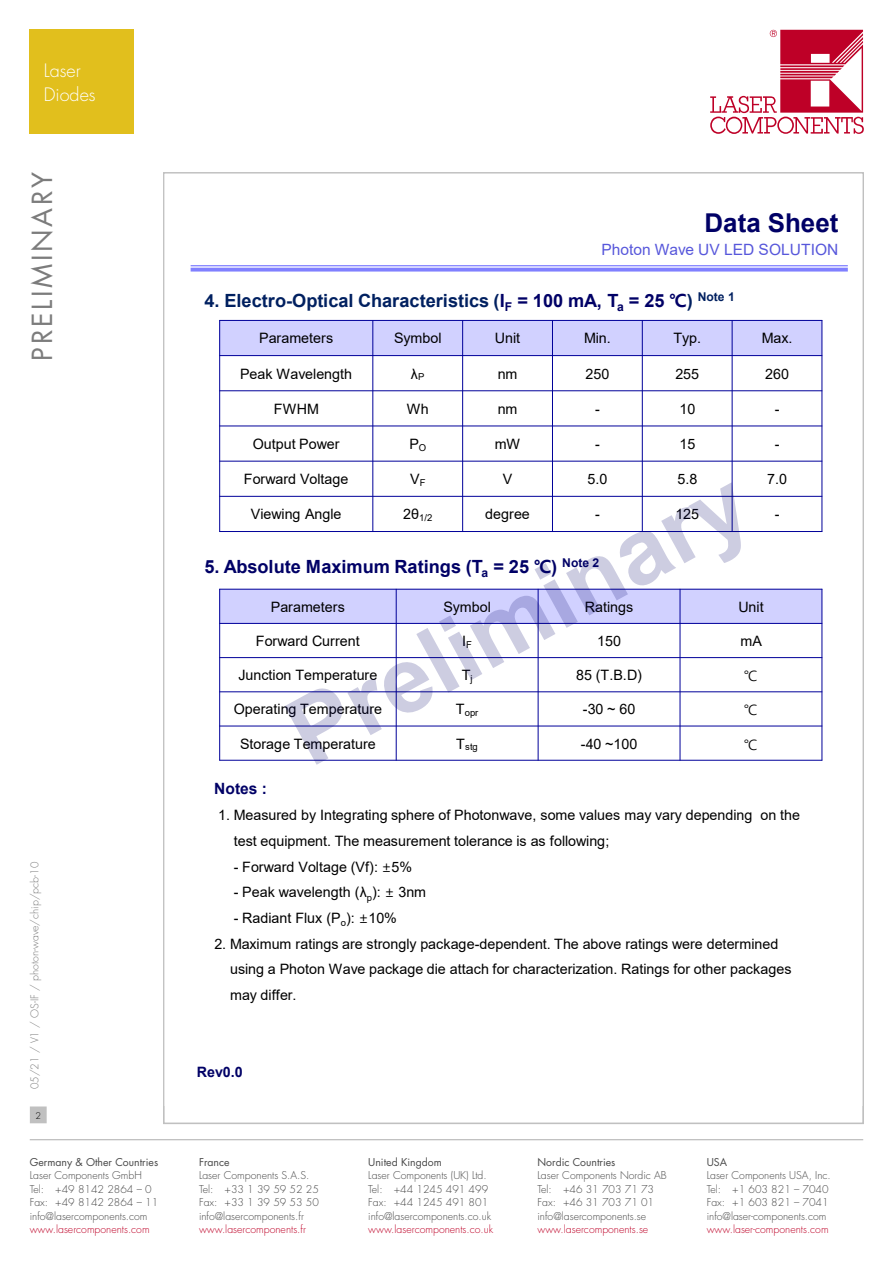
<style>
.page{position:relative;width:893px;height:1263px;background:#fff}
.page>*{position:absolute;margin:0;border:0;box-sizing:border-box;transform-origin:0 0}
.t1{font:27px "Futura Std";letter-spacing:.1em;color:#7c7c7c}
.t2{font:700 25.95px "Arial";color:#006}
.t3{font:700 18.15px "Arial";color:#002060}
.t4{font:700 18.15px "Arial";color:#006}
.t5{font:300 18px/24px "Futura Std";color:#fff}
.t6{font:15.6px "Arial";color:#5757db}
.t7{font:700 15.6px "Arial";color:#006}
.t8{font:14.4px "Arial";color:#000}
.t9{font:14.25px/25.7px "Arial";color:#000}
.t10{font:700 14.25px "Arial";color:#006}
.t11{font:14.25px "Malgun Gothic";color:#000}
.t12{font:300 10.5px/13.5px "Futura Std";color:#484848}
.t13{font:300 10.5px "Futura Std";color:#be0027}
.t14{font:10.5px "Futura Std";color:#484848}
.t15{font:300 10.5px "Futura Std";color:#7c7c7c}
.t16{font:9.45px "Arial";color:#000}
.t17{font:300 9px "Futura Std";color:#000}
.s1{color:#006}
.s2{font-family:"Malgun Gothic";color:#006}
.s3{font-family:"Malgun Gothic"}
</style>
<div class="page">
<svg style="left:710px;top:30px;width:153px;height:104px"></svg>
<hr style="left:30px;top:1139px;width:833px;height:1px;background:#c0c0c0">
<div style="left:31px;top:1107px;width:15px;height:16px;background:#c0c0c0"></div>
<div style="left:30px;top:1106px;width:17px;height:17px;border:1px solid #c0c0c0"></div>
<hr style="left:191px;top:265px;width:657px;height:1px;background:#8b8bff">
<hr style="left:191px;top:268px;width:657px;height:4px;background:#00f;opacity:.5">
<div style="left:220px;top:589px;width:176px;height:34px;background:#d1d1ff"></div>
<div style="left:680px;top:589px;width:142px;height:34px;background:#d1d1ff"></div>
<hr style="left:219px;top:623px;width:603px;height:1px;background:#009">
<hr style="left:219px;top:657px;width:603px;height:1px;background:#009">
<hr style="left:219px;top:691px;width:603px;height:1px;background:#009">
<hr style="left:219px;top:726px;width:603px;height:1px;background:#009">
<hr style="left:219px;top:589px;width:1px;height:171px;background:#009">
<hr style="left:822px;top:589px;width:1px;height:171px;background:#009">
<hr style="left:219px;top:589px;width:603px;height:1px;background:#009">
<hr style="left:219px;top:760px;width:603px;height:1px;background:#009">
<div style="left:220px;top:320px;width:153px;height:36px;background:#d1d1ff"></div>
<div style="left:373px;top:320px;width:90px;height:36px;background:#d1d1ff"></div>
<div style="left:463px;top:320px;width:89px;height:36px;background:#d1d1ff"></div>
<div style="left:552px;top:320px;width:90px;height:36px;background:#d1d1ff"></div>
<div style="left:642px;top:320px;width:90px;height:36px;background:#d1d1ff"></div>
<div style="left:732px;top:320px;width:90px;height:36px;background:#d1d1ff"></div>
<hr style="left:372px;top:320px;width:1px;height:212px;background:#009">
<hr style="left:462px;top:320px;width:1px;height:212px;background:#009">
<hr style="left:552px;top:320px;width:1px;height:212px;background:#009">
<hr style="left:642px;top:320px;width:1px;height:212px;background:#009">
<hr style="left:732px;top:320px;width:1px;height:212px;background:#009">
<hr style="left:219px;top:355px;width:603px;height:1px;background:#009">
<hr style="left:219px;top:390px;width:603px;height:1px;background:#009">
<hr style="left:219px;top:426px;width:603px;height:1px;background:#009">
<hr style="left:219px;top:461px;width:603px;height:1px;background:#009">
<hr style="left:219px;top:496px;width:603px;height:1px;background:#009">
<hr style="left:219px;top:320px;width:1px;height:212px;background:#009">
<hr style="left:822px;top:320px;width:1px;height:212px;background:#009">
<hr style="left:219px;top:320px;width:603px;height:1px;background:#009">
<hr style="left:219px;top:531px;width:603px;height:1px;background:#009">
<img style="left:243px;top:420px;width:551px;height:341px">
<svg style="left:285px;top:482px;width:456px;height:283px"></svg>
<div style="left:30px;top:30px;width:104px;height:104px;background:#e1bf1d"></div>
<p class="t5" style="left:44px;top:59px;width:53px">Laser<br>Diodes</p>
<h1 class="t1" style="left:25px;top:361px;width:190px;rotate:-90deg">PRELIMINARY</h1>
<p class="t15" style="left:28px;top:1089px;width:229px;rotate:-90deg">05/21 / V1 / OS-IF / photon-wave/chip/pcb-10</p>
<p class="t17" style="left:35px;top:1110px;width:7px">2</p>
<p class="t14" style="left:30px;top:1155px;width:130px">Germany &amp; Other Countries</p>
<p class="t12" style="left:30px;top:1169px;width:130px">Laser Components GmbH<br>Tel: +49 8142 2864 – 0<br>Fax: +49 8142 2864 – 11 info@lasercomponents.com</p>
<p class="t13" style="left:30px;top:1223px;width:121px">www.lasercomponents.com</p>
<h2 class="t2" style="left:705px;top:204px;width:135px">Data Sheet</h2>
<p class="t6" style="left:601px;top:238px;width:238px">Photon Wave UV LED SOLUTION</p>
<p class="t3" style="left:204px;top:287px;width:532px">4. Electro-Optical Characteristics (<span class="s1">I</span><sub>F</sub> <span class="s1">= 100 mA, T</span><sub>a</sub> <span class="s1">= 25</span> <span class="s2">℃</span>) <sup>Note</sup> <sup>1</sup></p>
<p class="t8" style="left:259px;top:328px;width:75px">Parameters</p>
<p class="t8" style="left:394px;top:328px;width:49px">Symbol</p>
<p class="t8" style="left:495px;top:328px;width:27px">Unit</p>
<p class="t8" style="left:584px;top:328px;width:28px">Min.</p>
<p class="t8" style="left:673px;top:328px;width:29px">Typ.</p>
<p class="t8" style="left:762px;top:328px;width:32px">Max.</p>
<p class="t9" style="left:240px;top:361px;width:114px">Peak Wavelength</p>
<p class="t9" style="left:411px;top:361px;width:15px">λ<sub>P</sub></p>
<p class="t9" style="left:498px;top:361px;width:21px">nm</p>
<p class="t9" style="left:585px;top:361px;width:25px">250</p>
<p class="t9" style="left:675px;top:361px;width:25px">255</p>
<p class="t9" style="left:765px;top:361px;width:25px">260</p>
<p class="t9" style="left:274px;top:396px;width:46px">FWHM</p>
<p class="t9" style="left:407px;top:396px;width:23px">Wh</p>
<p class="t9" style="left:498px;top:396px;width:21px">nm</p>
<p class="t9" style="left:595px;top:396px;width:6px">-</p>
<p class="t9" style="left:679px;top:396px;width:17px">10</p>
<p class="t9" style="left:775px;top:396px;width:6px">-</p>
<p class="t9" style="left:253px;top:431px;width:88px">Output Power</p>
<p class="t9" style="left:409px;top:431px;width:18px">P<sub>O</sub></p>
<p class="t9" style="left:495px;top:431px;width:27px">mW</p>
<p class="t9" style="left:595px;top:431px;width:6px">-</p>
<p class="t9" style="left:679px;top:431px;width:17px">15</p>
<p class="t9" style="left:775px;top:431px;width:6px">-</p>
<p class="t9" style="left:244px;top:466px;width:106px">Forward Voltage</p>
<p class="t9" style="left:410px;top:466px;width:17px">V<sub>F</sub></p>
<p class="t9" style="left:503px;top:466px;width:11px">V</p>
<p class="t9" style="left:588px;top:466px;width:21px">5.0</p>
<p class="t9" style="left:677px;top:466px;width:21px">5.8</p>
<p class="t9" style="left:767px;top:466px;width:21px">7.0</p>
<p class="t9" style="left:251px;top:501px;width:92px">Viewing Angle</p>
<p class="t16" style="left:403px;top:511px;width:31px"><sup>2θ</sup>1/2</p>
<p class="t9" style="left:485px;top:501px;width:46px">degree</p>
<p class="t9" style="left:595px;top:501px;width:6px">-</p>
<p class="t9" style="left:675px;top:501px;width:25px">125</p>
<p class="t9" style="left:775px;top:501px;width:6px">-</p>
<p class="t4" style="left:204px;top:553px;width:396px">5. Absolute Maximum Ratings (T<sub>a</sub> = 25 <span class="s3">℃</span>) <sup>Note</sup> <sup>2</sup></p>
<p class="t9" style="left:271px;top:594px;width:75px">Parameters</p>
<p class="t9" style="left:443px;top:594px;width:49px">Symbol</p>
<p class="t9" style="left:585px;top:594px;width:50px">Ratings</p>
<p class="t9" style="left:738px;top:594px;width:27px">Unit</p>
<p class="t9" style="left:256px;top:628px;width:105px">Forward Current</p>
<p class="t9" style="left:462px;top:628px;width:11px">I<sub>F</sub></p>
<p class="t9" style="left:597px;top:628px;width:25px">150</p>
<p class="t9" style="left:740px;top:628px;width:23px">mA</p>
<p class="t9" style="left:238px;top:662px;width:140px">Junction Temperature</p>
<p class="t9" style="left:462px;top:662px;width:12px">T<sub>j</sub></p>
<p class="t9" style="left:576px;top:662px;width:67px">85 (T.B.D)</p>
<p class="t11" style="left:744px;top:668px;width:15px">℃</p>
<p class="t9" style="left:234px;top:696px;width:150px">Operating Temperature</p>
<p class="t16" style="left:456px;top:706px;width:24px"><sup>T</sup>opr</p>
<p class="t9" style="left:583px;top:696px;width:54px">-30 ~ 60</p>
<p class="t11" style="left:744px;top:702px;width:15px">℃</p>
<p class="t9" style="left:240px;top:731px;width:137px">Storage Temperature</p>
<p class="t16" style="left:456px;top:740px;width:23px"><sup>T</sup>stg</p>
<p class="t9" style="left:581px;top:731px;width:58px">-40 ~100</p>
<p class="t11" style="left:744px;top:736px;width:15px">℃</p>
<p class="t7" style="left:214px;top:777px;width:54px">Notes :</p>
<p class="t9" style="left:218px;top:802px;width:583px">1. Measured by Integrating sphere of Photonwave, some values may vary depending on the</p>
<p class="t8" style="left:234px;top:831px;width:377px">test equipment. The measurement tolerance is as following;</p>
<p class="t9" style="left:234px;top:854px;width:180px">- Forward Voltage (Vf): <span class="s3">±</span>5%</p>
<p class="t9" style="left:234px;top:879px;width:194px">- Peak wavelength (λ<sub>p</sub>): <span class="s3">±</span> 3nm</p>
<p class="t9" style="left:234px;top:905px;width:165px">- Radiant Flux (P<sub>o</sub>): <span class="s3">±</span>10%</p>
<p class="t9" style="left:230px;top:931px;width:563px;text-indent:-16px">2. Maximum ratings are strongly package-dependent. The above ratings were determined using a Photon Wave package die attach for characterization. Ratings for other packages may differ.</p>
<p class="t10" style="left:197px;top:1062px;width:47px">Rev0.0</p>
<p class="t14" style="left:199px;top:1155px;width:32px">France</p>
<p class="t12" style="left:199px;top:1169px;width:121px">Laser Components S.A.S.<br>Tel: +33 1 39 59 52 25<br>Fax: +33 1 39 59 53 50 info@lasercomponents.fr</p>
<p class="t13" style="left:199px;top:1223px;width:108px">www.lasercomponents.fr</p>
<p class="t14" style="left:368px;top:1155px;width:75px">United Kingdom</p>
<p class="t12" style="left:368px;top:1169px;width:124px">Laser Components (UK) Ltd.<br>Tel: +44 1245 491 499<br>Fax: +44 1245 491 801 info@lasercomponents.co.uk</p>
<p class="t13" style="left:368px;top:1223px;width:126px">www.lasercomponents.co.uk</p>
<p class="t14" style="left:537px;top:1155px;width:79px">Nordic Countries</p>
<p class="t12" style="left:537px;top:1169px;width:131px">Laser Components Nordic AB<br>Tel: +46 31 703 71 73<br>Fax: +46 31 703 71 01 info@lasercomponents.se</p>
<p class="t13" style="left:537px;top:1223px;width:112px">www.lasercomponents.se</p>
<p class="t14" style="left:707px;top:1155px;width:22px">USA</p>
<p class="t12" style="left:707px;top:1169px;width:126px">Laser Components USA, Inc.<br>Tel: +1 603 821 – 7040<br>Fax: +1 603 821 – 7041 info@laser-components.com</p>
<p class="t13" style="left:707px;top:1223px;width:123px">www.laser-components.com</p>
</div>
